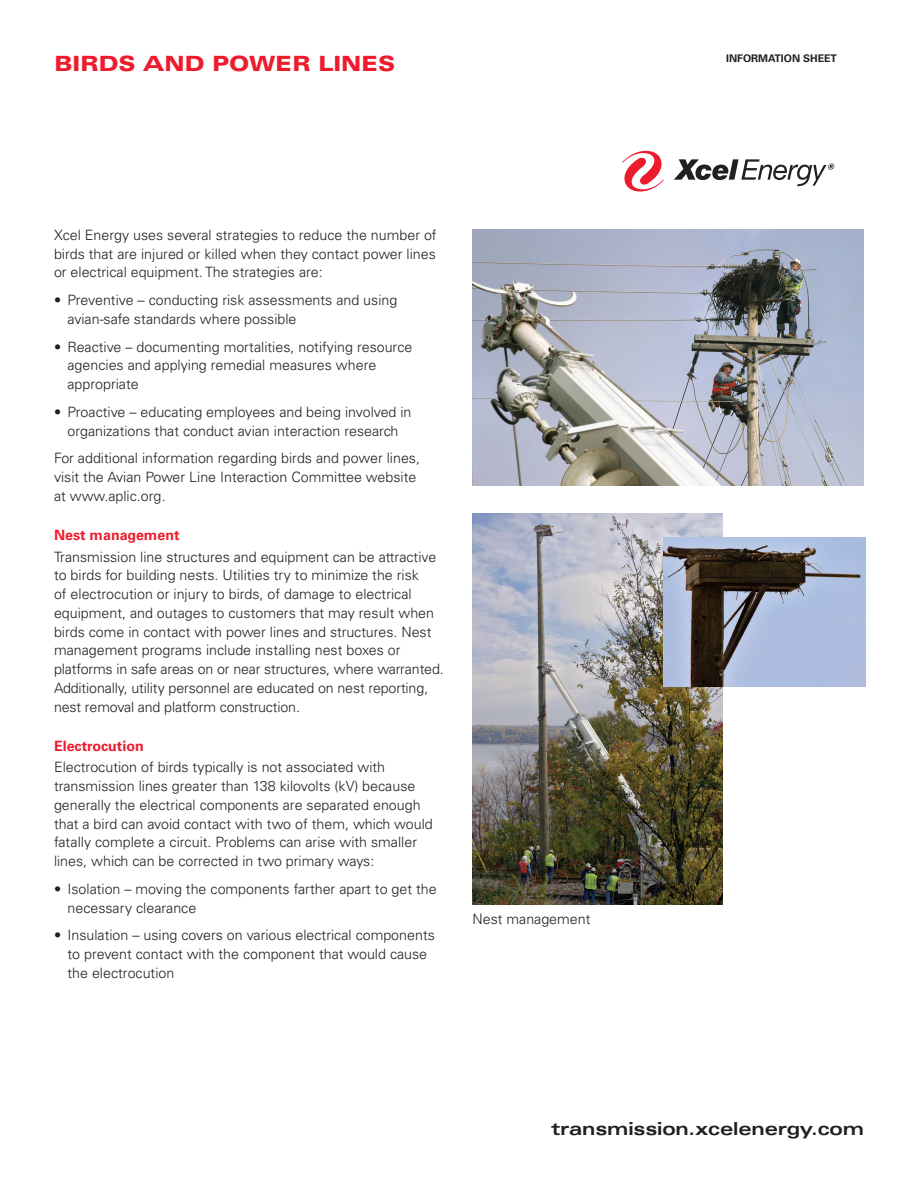
<style>
.page{position:relative;width:918px;height:1188px;background:#fff}
.page>*{position:absolute;margin:0;border:0;box-sizing:border-box;transform-origin:0 0}
._2019_Xcel_FS_Head{font:900 expanded 21px "Univers";letter-spacing:-.01em;color:#ee1b2c}
._2019_Xcel_FS_Head-2{font:700 expanded 18px "Univers";letter-spacing:-.01em;color:#231f20}
._2019_Xcel_FS_Bodyco{font:300 14.25px/18.8px "Univers LT Std";color:#231f20}
._2019_Xcel_FS_Bullet{font:300 14.25px/18.8px "Univers LT Std";color:#231f20}
._2019_Xcel_FS_Subhea{font:700 14.25px "Univers LT Std";color:#ee1b2c}
._2019_Xcel_FS_Photo{font:300 14.25px "Univers LT Std";color:#231f20}
.t1{font:700 10.5px "Univers LT Std";color:#231f20}
</style>
<div class="page">
<svg style="left:622px;top:151px;width:42px;height:41px"></svg>
<svg style="left:674px;top:159px;width:160px;height:27px"></svg>
<img style="left:473px;top:230px;width:391px;height:256px">
<img style="left:472px;top:513px;width:251px;height:391px">
<img style="left:663px;top:538px;width:203px;height:148px">
<p class="_2019_Xcel_FS_Head" style="left:54px;top:51px;width:343px">BIRDS AND POWER LINES</p>
<p class="t1" style="left:726px;top:52px;width:112px">INFORMATION SHEET</p>
<p class="_2019_Xcel_FS_Bodyco" style="left:54px;top:225px;width:384px;text-align:justify">Xcel Energy uses several strategies to reduce the number of birds that are injured or killed when they contact power lines or electrical equipment. The strategies are:</p>
<p class="_2019_Xcel_FS_Bullet" style="left:68px;top:291px;width:331px;text-indent:-14px">• Preventive – conducting risk assessments and using avian-safe standards where possible</p>
<p class="_2019_Xcel_FS_Bullet" style="left:68px;top:337px;width:346px;text-indent:-14px">• Reactive – documenting mortalities, notifying resource agencies and applying remedial measures where appropriate</p>
<p class="_2019_Xcel_FS_Bullet" style="left:54px;top:402px;width:359px;text-align:center">• Proactive – educating employees and being involved in organizations that conduct avian interaction research</p>
<p class="_2019_Xcel_FS_Bodyco" style="left:54px;top:449px;width:368px">For additional information regarding birds and power lines, visit the Avian Power Line Interaction Committee website at www.aplic.org.</p>
<p class="_2019_Xcel_FS_Subhea" style="left:54px;top:526px;width:127px">Nest management</p>
<p class="_2019_Xcel_FS_Bodyco" style="left:54px;top:547px;width:391px">Transmission line structures and equipment can be attractive to birds for building nests. Utilities try to minimize the risk<br>of electrocution or injury to birds, of damage to electrical equipment, and outages to customers that may result when birds come in contact with power lines and structures. Nest management programs include installing nest boxes or platforms in safe areas on or near structures, where warranted.<br>Additionally, utility personnel are educated on nest reporting, nest removal and platform construction.</p>
<p class="_2019_Xcel_FS_Subhea" style="left:54px;top:737px;width:91px">Electrocution</p>
<p class="_2019_Xcel_FS_Bodyco" style="left:54px;top:758px;width:380px">Electrocution of birds typically is not associated with transmission lines greater than 138 kilovolts (kV) because generally the electrical components are separated enough that a bird can avoid contact with two of them, which would fatally complete a circuit. Problems can arise with smaller lines, which can be corrected in two primary ways:</p>
<p class="_2019_Xcel_FS_Bullet" style="left:68px;top:879px;width:371px;text-indent:-14px">• Isolation – moving the components farther apart to get the necessary clearance</p>
<p class="_2019_Xcel_FS_Bullet" style="left:68px;top:926px;width:369px;text-indent:-14px">• Insulation – using covers on various electrical components to prevent contact with the component that would cause the electrocution</p>
<p class="_2019_Xcel_FS_Photo" style="left:472px;top:910px;width:119px">Nest management</p>
<p class="_2019_Xcel_FS_Head-2" style="left:551px;top:1118px;width:314px">transmission.xcelenergy.com</p>
</div>
